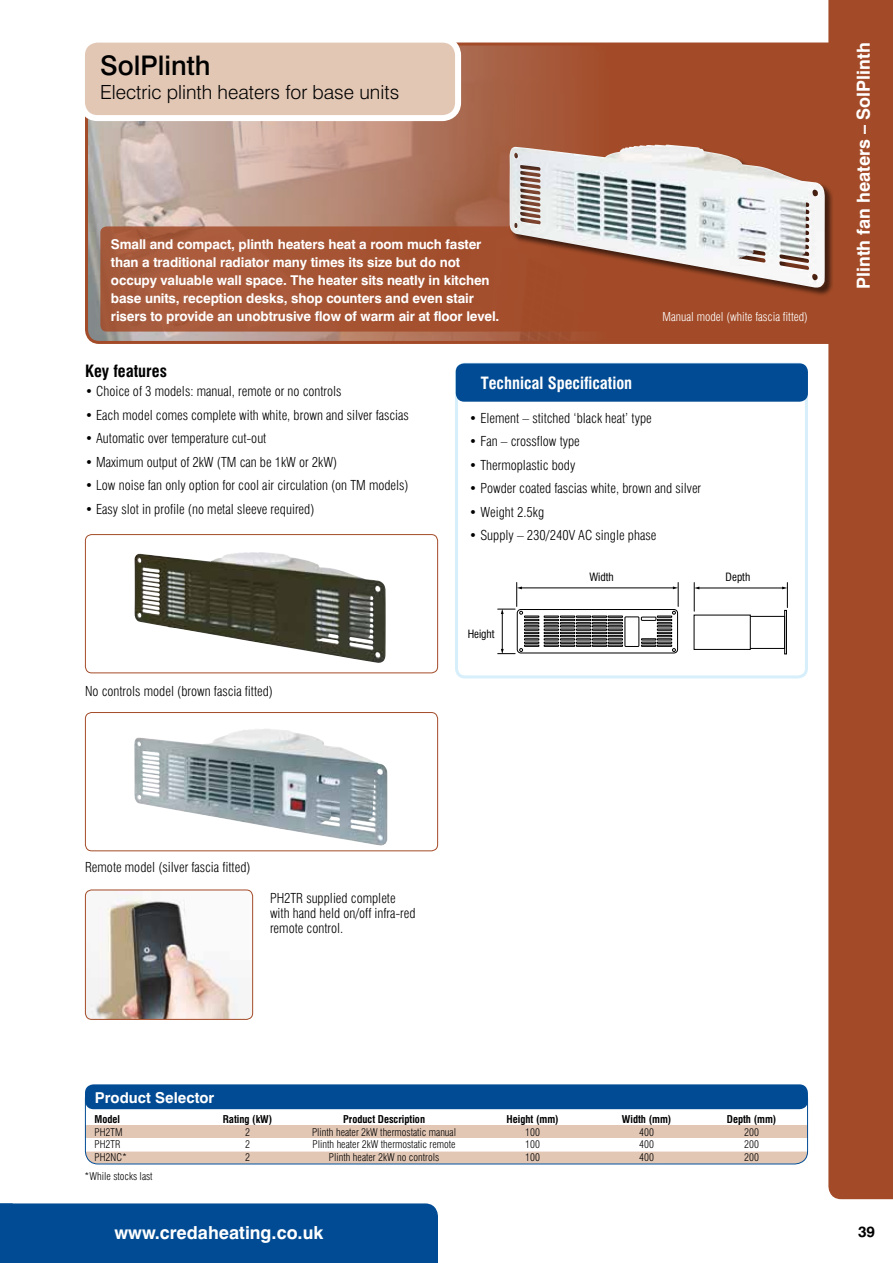
<style>
.page{position:relative;width:893px;height:1263px;background:#fff}
.page>*{position:absolute;margin:0;border:0;box-sizing:border-box;transform-origin:0 0}
.t1{font:500 27px "Swiss 721 BT";color:#000}
.t2{font:300 19.5px "Swiss 721 BT";color:#000}
.t3{font:700 18px "Swiss 721 BT";color:#fff}
.t4{font:700 condensed 16.5px "Swiss 721 BT";color:#fff}
.t5{font:700 condensed 16.5px "Swiss 721 BT";color:#000}
.t6{font:700 15px "Swiss 721 BT";color:#fff}
.t7{font:700 15px "Swiss 721 BT";color:#000}
.t8{font:300 condensed 13.5px/15px "Swiss 721 BT";color:#000}
.t9{font:700 13.5px/18px "Swiss 721 BT";letter-spacing:-.01em;color:#fff}
.t10{font:300 condensed 12px "Swiss 721 BT";color:#fff}
.t11{font:condensed 11.1px "Swiss 721 BT";color:#000}
.t12{font:300 condensed 10.5px "Swiss 721 BT";color:#000}
.t13{font:700 condensed 10.5px "Swiss 721 BT";color:#000}
</style>
<div class="page">
<svg style="left:85px;top:42px;width:743px;height:302px;background:#b0765e"></svg>
<div style="left:82px;top:40px;width:376px;height:78px;background:#e2c7b5;border-radius:16px"></div>
<div style="left:79px;top:37px;width:382px;height:84px;border:6px solid #fff;border-radius:16px"></div>
<div style="left:828px;top:0;width:65px;height:1199px;background:#a34b28"></div>
<div style="left:0;top:1203px;width:438px;height:60px;background:#004b93"></div>
<svg style="left:86px;top:1151px;width:722px;height:13px;background:#e3c9b9"></svg>
<div style="left:455px;top:363px;width:353px;height:315px;border:3px solid #d7effa;border-radius:9px"></div>
<div style="left:456px;top:363px;width:352px;height:39px;background:#004b93;border-radius:9px"></div>
<div style="left:784px;top:610px;width:3px;height:44px;border:1px solid #000"></div>
<div style="left:744px;top:616px;width:41px;height:33px;background:#fff;border:1px solid #000"></div>
<div style="left:694px;top:615px;width:57px;height:35px;background:#fff;border:1px solid #000"></div>
<div style="left:624px;top:616px;width:15px;height:31px;border:1px solid #000"></div>
<hr style="left:521px;top:588px;width:153px;height:1px;background:#000">
<svg style="left:641px;top:582px;width:38px;height:70px"></svg>
<hr style="left:698px;top:588px;width:85px;height:1px;background:#000">
<svg style="left:782px;top:583px;width:6px;height:24px"></svg>
<svg style="left:694px;top:583px;width:5px;height:28px"></svg>
<svg style="left:498px;top:582px;width:125px;height:72px"></svg>
<img style="left:85px;top:890px;width:168px;height:128px">
<div style="left:85px;top:890px;width:168px;height:130px;border:1px solid #a34b28;border-radius:6px"></div>
<img style="left:134px;top:729px;width:253px;height:117px">
<div style="left:85px;top:712px;width:353px;height:139px;border:1px solid #a34b28;border-radius:6px"></div>
<img style="left:135px;top:552px;width:251px;height:111px">
<div style="left:85px;top:534px;width:353px;height:139px;border:1px solid #a34b28;border-radius:6px"></div>
<div style="left:85px;top:1084px;width:723px;height:25px;background:#004b93;border-radius:9px"></div>
<div style="left:85px;top:1125px;width:723px;height:13px;background:#e2c7b5"></div>
<div style="left:85px;top:1085px;width:723px;height:79px;border:1px solid #004b93;border-radius:13px"></div>
<div style="left:100px;top:226px;width:701px;height:106px;background:#a55332;border-radius:6px"></div>
<div style="left:509px;top:145px;width:325px;height:152px;background:#000;opacity:.6"></div>
<img style="left:510px;top:145px;width:315px;height:143px">
<h1 class="t1" style="left:100px;top:49px;width:112px">SolPlinth</h1>
<h2 class="t2" style="left:100px;top:80px;width:301px">Electric plinth heaters for base units</h2>
<p class="t9" style="left:111px;top:235px;width:390px">Small and compact, plinth heaters heat a room much faster than a traditional radiator many times its size but do not occupy valuable wall space. The heater sits neatly in kitchen base units, reception desks, shop counters and even stair risers to provide an unobtrusive flow of warm air at floor level.</p>
<p class="t10" style="left:662px;top:309px;width:147px">Manual model (white fascia fitted)</p>
<p class="t5" style="left:85px;top:361px;width:83px">Key features</p>
<p class="t8" style="left:85px;top:384px;width:258px">• Choice of 3 models: manual, remote or no controls</p>
<p class="t8" style="left:85px;top:407px;width:325px">• Each model comes complete with white, brown and silver fascias</p>
<p class="t8" style="left:85px;top:431px;width:183px">• Automatic over temperature cut-out</p>
<p class="t8" style="left:85px;top:454px;width:254px">• Maximum output of 2kW (TM can be 1kW or 2kW)</p>
<p class="t8" style="left:85px;top:478px;width:325px">• Low noise fan only option for cool air circulation (on TM models)</p>
<p class="t8" style="left:85px;top:501px;width:231px">• Easy slot in profile (no metal sleeve required)</p>
<p class="t8" style="left:85px;top:683px;width:189px">No controls model (brown fascia fitted)</p>
<p class="t4" style="left:481px;top:373px;width:153px">Technical Specification</p>
<p class="t8" style="left:469px;top:410px;width:184px">• Element – stitched ‘black heat’ type</p>
<p class="t8" style="left:469px;top:434px;width:112px">• Fan – crossflow type</p>
<p class="t8" style="left:469px;top:457px;width:108px">• Thermoplastic body</p>
<p class="t8" style="left:469px;top:481px;width:233px">• Powder coated fascias white, brown and silver</p>
<p class="t8" style="left:469px;top:504px;width:76px">• Weight 2.5kg</p>
<p class="t8" style="left:469px;top:528px;width:189px">• Supply – 230/240V AC single phase</p>
<p class="t11" style="left:589px;top:571px;width:26px">Width</p>
<p class="t11" style="left:726px;top:571px;width:26px">Depth</p>
<p class="t11" style="left:468px;top:628px;width:28px">Height</p>
<h3 class="t3" style="left:852px;top:289px;width:248px;rotate:-90deg">Plinth fan heaters – SolPlinth</h3>
<p class="t8" style="left:85px;top:860px;width:167px">Remote model (silver fascia fitted)</p>
<p class="t8" style="left:270px;top:890px;width:147px">PH2TR supplied complete with hand held on/off infra-red remote control.</p>
<p class="t6" style="left:95px;top:1088px;width:121px">Product Selector</p>
<p class="t13" style="left:95px;top:1113px;width:27px">Model</p>
<p class="t13" style="left:223px;top:1113px;width:51px">Rating (kW)</p>
<p class="t13" style="left:343px;top:1113px;width:83px">Product Description</p>
<p class="t13" style="left:506px;top:1113px;width:54px">Height (mm)</p>
<p class="t13" style="left:622px;top:1113px;width:51px">Width (mm)</p>
<p class="t13" style="left:727px;top:1113px;width:51px">Depth (mm)</p>
<p class="t12" style="left:95px;top:1125px;width:29px">PH2TM</p>
<p class="t12" style="left:245px;top:1125px;width:6px">2</p>
<p class="t12" style="left:312px;top:1125px;width:146px">Plinth heater 2kW thermostatic manual</p>
<p class="t12" style="left:525px;top:1125px;width:16px">100</p>
<p class="t12" style="left:639px;top:1125px;width:16px">400</p>
<p class="t12" style="left:744px;top:1125px;width:16px">200</p>
<p class="t12" style="left:95px;top:1138px;width:27px">PH2TR</p>
<p class="t12" style="left:245px;top:1138px;width:6px">2</p>
<p class="t12" style="left:313px;top:1138px;width:144px">Plinth heater 2kW thermostatic remote</p>
<p class="t12" style="left:525px;top:1138px;width:16px">100</p>
<p class="t12" style="left:639px;top:1138px;width:16px">400</p>
<p class="t12" style="left:744px;top:1138px;width:16px">200</p>
<p class="t12" style="left:95px;top:1151px;width:34px">PH2NC*</p>
<p class="t12" style="left:245px;top:1151px;width:6px">2</p>
<p class="t12" style="left:329px;top:1151px;width:112px">Plinth heater 2kW no controls</p>
<p class="t12" style="left:525px;top:1151px;width:16px">100</p>
<p class="t12" style="left:639px;top:1151px;width:16px">400</p>
<p class="t12" style="left:744px;top:1151px;width:16px">200</p>
<p class="t12" style="left:85px;top:1169px;width:70px">*While stocks last</p>
<h3 class="t3" style="left:115px;top:1222px;width:210px">www.credaheating.co.uk</h3>
<p class="t7" style="left:858px;top:1222px;width:19px">39</p>
</div>
